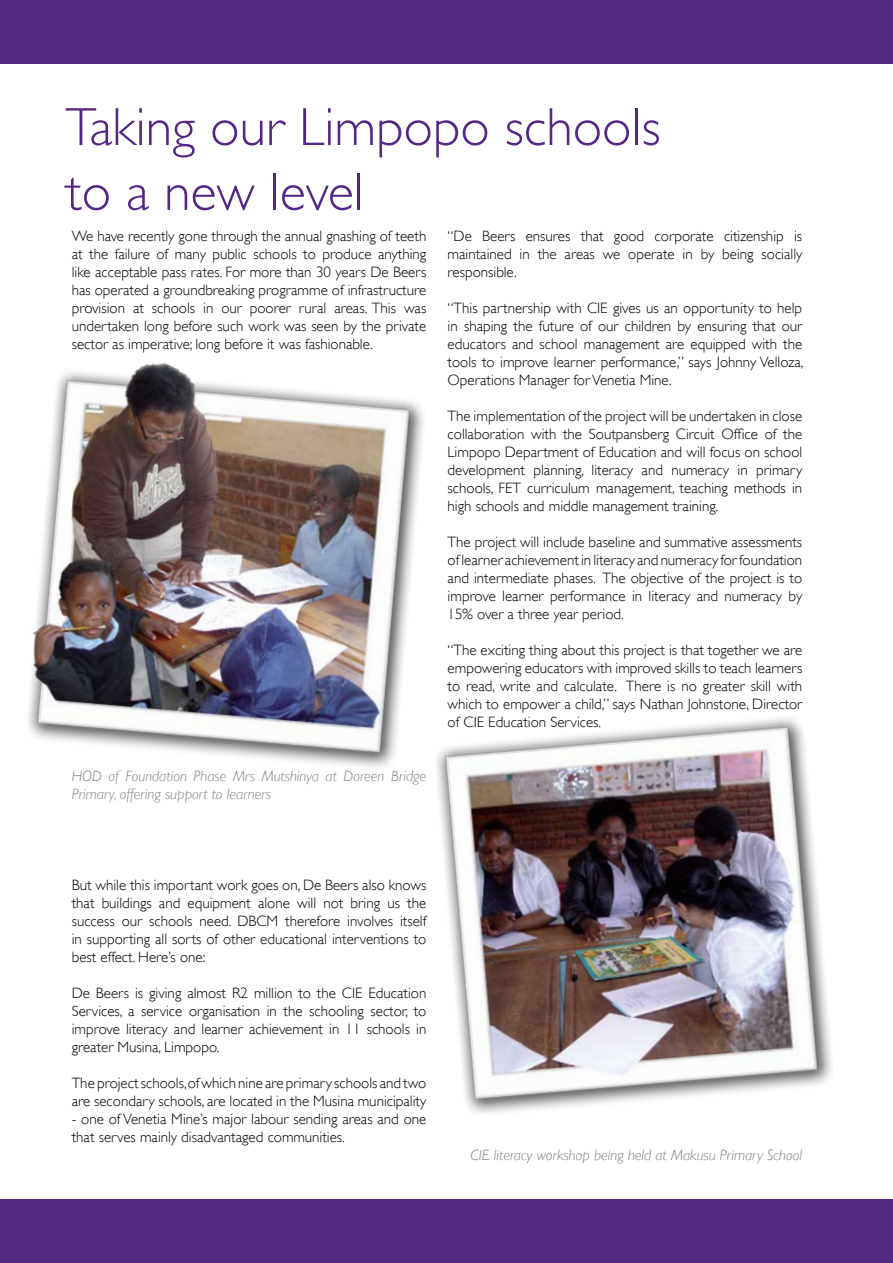
<style>
.page{position:relative;width:893px;height:1263px;background:#fff}
.page>*{position:absolute;margin:0;border:0;box-sizing:border-box;transform-origin:0 0}
.t1{font:300 54px/64.8px "Gill Sans";color:#542785}
.t2{font:300 15px/18px "Gill Sans";color:#000;text-align:justify}
.t3{font:italic 300 15px/18px "Gill Sans";color:#7d7e81}
</style>
<div class="page">
<div style="left:0;top:0;width:893px;height:64px;background:#542785"></div>
<div style="left:0;top:1199px;width:893px;height:64px;background:#542785"></div>
<img style="left:436px;top:718px;width:396px;height:395px">
<img style="left:28px;top:362px;width:396px;height:406px">
<h1 class="t1" style="left:65px;top:94px;width:597px">Taking our Limpopo schools to a new level</h1>
<p class="t2" style="left:72px;top:227px;width:356px">We have recently gone through the annual gnashing of teeth at the failure of many public schools to produce anything like acceptable pass rates. For more than 30 years De Beers has operated a groundbreaking programme of infrastructure provision at schools in our poorer rural areas. This was undertaken long before such work was seen by the private sector as imperative; long before it was fashionable.</p>
<p class="t3" style="left:72px;top:767px;width:356px">HOD of Foundation Phase Mrs Mutshinya at Doreen Bridge<br>Primary, offering support to learners</p>
<p class="t2" style="left:448px;top:227px;width:356px">“De Beers ensures that good corporate citizenship is maintained in the areas we operate in by being socially responsible.</p>
<p class="t2" style="left:448px;top:299px;width:357px">“This partnership with CIE gives us an opportunity to help in shaping the future of our children by ensuring that our educators and school management are equipped with the tools to improve learner performance,” says Johnny Velloza, Operations Manager for Venetia Mine.</p>
<p class="t2" style="left:448px;top:407px;width:356px">The implementation of the project will be undertaken in close collaboration with the Soutpansberg Circuit Office of the Limpopo Department of Education and will focus on school development planning, literacy and numeracy in primary schools, FET curriculum management, teaching methods in high schools and middle management training.</p>
<p class="t2" style="left:448px;top:533px;width:356px">The project will include baseline and summative assessments of learner achievement in literacy and numeracy for foundation and intermediate phases. The objective of the project is to improve learner performance in literacy and numeracy by 15% over a three year period.</p>
<p class="t2" style="left:448px;top:641px;width:356px">“The exciting thing about this project is that together we are empowering educators with improved skills to teach learners to read, write and calculate. There is no greater skill with which to empower a child,” says Nathan Johnstone, Director of CIE Education Services.</p>
<p class="t2" style="left:72px;top:875px;width:356px">But while this important work goes on, De Beers also knows that buildings and equipment alone will not bring us the success our schools need. DBCM therefore involves itself in supporting all sorts of other educational interventions to best effect. Here’s one:</p>
<p class="t2" style="left:72px;top:983px;width:356px">De Beers is giving almost R2 million to the CIE Education Services, a service organisation in the schooling sector, to improve literacy and learner achievement in 11 schools in greater Musina, Limpopo.</p>
<p class="t2" style="left:72px;top:1073px;width:356px">The project schools, of which nine are primary schools and two are secondary schools, are located in the Musina municipality</p>
<p class="t2" style="left:72px;top:1109px;width:356px">- one of Venetia Mine’s major labour sending areas and one that serves mainly disadvantaged communities.</p>
<p class="t3" style="left:471px;top:1145px;width:333px">CIE literacy workshop being held at Makusu Primary School</p>
</div>
